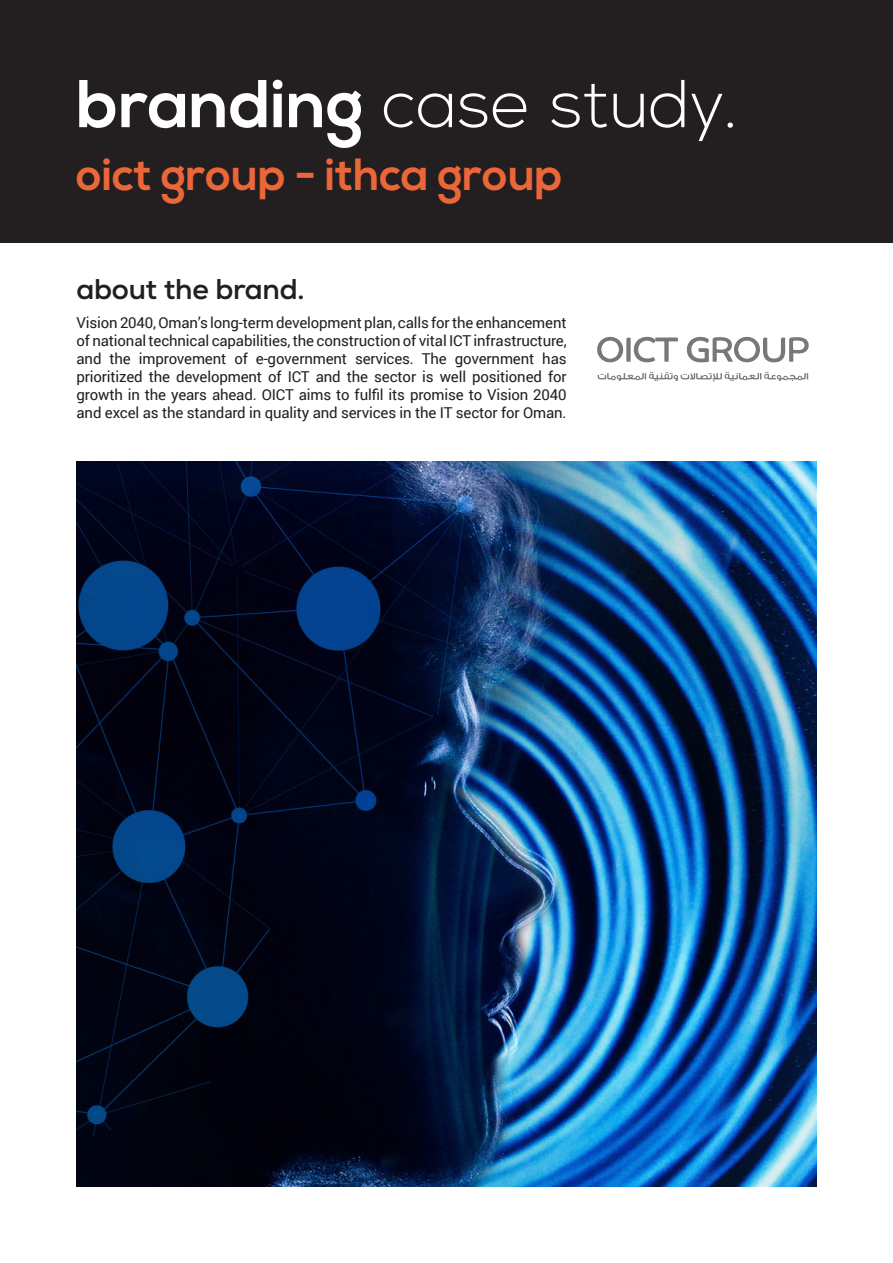
<style>
.page{position:relative;width:893px;height:1263px;background:#fff}
.page>*{position:absolute;margin:0;border:0;box-sizing:border-box;transform-origin:0 0}
.t1{font:300 67.5px "Nexa";color:#fff}
.t2{font:700 45px "Nexa";color:#eb6638}
.t3{font:700 28.5px "Nexa";letter-spacing:-.01em;color:#231f20}
.t4{font:15px/18px "Roboto";letter-spacing:-.01em;color:#231f20;text-align:right}
.s1{font-weight:700}
</style>
<div class="page">
<svg style="left:567px;top:242px;width:272px;height:252px"></svg>
<svg style="left:597px;top:337px;width:81px;height:25px"></svg>
<svg style="left:687px;top:337px;width:122px;height:26px"></svg>
<svg style="left:598px;top:372px;width:210px;height:9px"></svg>
<div style="left:0;top:0;width:893px;height:242px;background:#231f20"></div>
<img style="left:76px;top:461px;width:740px;height:725px">
<p class="t1" style="left:77px;top:65px;width:663px"><span class="s1">branding</span> case study.</p>
<p class="t2" style="left:76px;top:148px;width:488px">oict group - ithca group</p>
<p class="t3" style="left:77px;top:271px;width:229px">about the brand.</p>
<p class="t4" style="left:77px;top:314px;width:492px">Vision 2040, Omans’ long-term development plan, calls for the enhancement of national technical capabilities, the construction of vital ICT infrastructure, has</p>
<p class="t4" style="left:234px;top:350px;width:15px">of</p>
<p class="t4" style="left:77px;top:350px;width:492px;text-align:left">and<br>prioritized the development of ICT and the sector is well positioned for growth in the years ahead. OICT aims to fulfil its promise to Vision 2040 and excel as the standard in quality and services in the IT sector for Oman.</p>
<p class="t4" style="left:110px;top:350px;width:23px">the</p>
<p class="t4" style="left:139px;top:350px;width:89px">improvement</p>
<p class="t4" style="left:355px;top:350px;width:60px">services.</p>
<p class="t4" style="left:422px;top:350px;width:26px">The</p>
<p class="t4" style="left:256px;top:350px;width:93px">-e government</p>
<p class="t4" style="left:455px;top:350px;width:81px">government</p>
</div>
